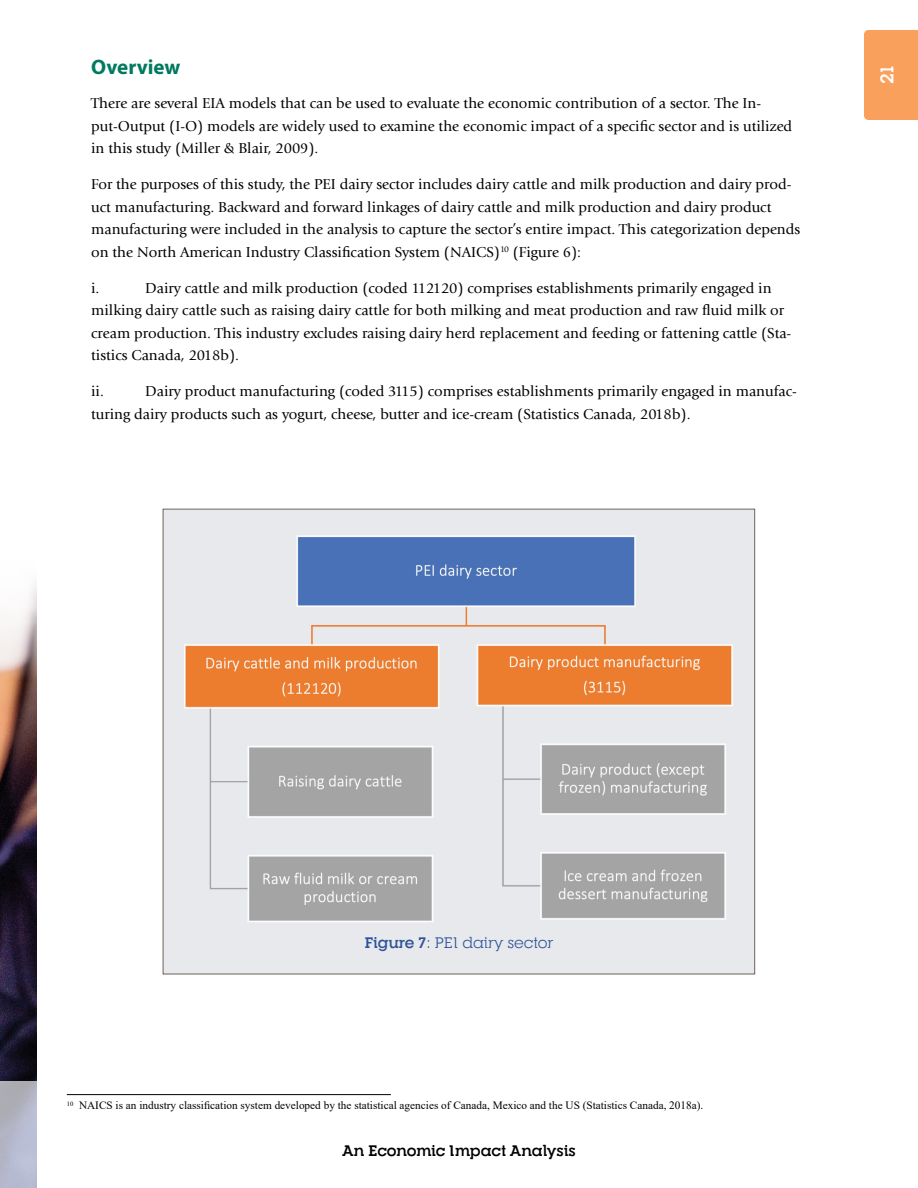
<style>
.page{position:relative;width:918px;height:1188px;background:#fff}
.page>*{position:absolute;margin:0;border:0;box-sizing:border-box;transform-origin:0 0}
.t1{font:700 21px "Myriad Pro";color:#007960}
.t2{font:700 18px "RNS Camelia";color:#fff}
.t3{font:15px/22.5px "Giovanni Std";color:#000}
.t4{font:700 15px "RNS Camelia";letter-spacing:-.01em;color:#000}
.t5{font:15px "RNS Camelia";color:#2f5497}
.t6{font:11.25px "Times New Roman";color:#000}
.s1{font-weight:700}
</style>
<div class="page">
<img style="left:0;top:584px;width:37px;height:497px">
<svg style="left:0;top:1081px;width:37px;height:107px;background:#b4b7c8"></svg>
<div style="left:864px;top:30px;width:54px;height:90px;background:#f9a15c"></div>
<div style="left:163px;top:509px;width:592px;height:465px;background:#e7e9ed;border:1px solid #6f625a"></div>
<img style="left:162px;top:535px;width:594px;height:388px">
<hr style="left:67px;top:1094px;width:324px;height:1px;background:#000">
<h1 class="t1" style="left:91px;top:53px;width:91px">Overview</h1>
<p class="t3" style="left:91px;top:92px;width:703px">There are several EIA models that can be used to evaluate the economic contribution of a sector. The In&shy;put-Output (I-O) models are widely used to examine the economic impact of a specific sector and is utilized in this study (Miller &amp; Blair, 2009).</p>
<p class="t3" style="left:91px;top:173px;width:711px">For the purposes of this study, the PEI dairy sector includes dairy cattle and milk production and dairy prod&shy;uct manufacturing. Backward and forward linkages of dairy cattle and milk production and dairy product manufacturing were included in the analysis to capture the sector’s entire impact. This categorization depends on the North American Industry Classification System (NAICS)<sup>10</sup> (Figure 6):</p>
<p class="t3" style="left:91px;top:277px;width:10px">i.</p>
<p class="t3" style="left:91px;top:277px;width:702px;text-indent:54px">Dairy cattle and milk production (coded 112120) comprises establishments primarily engaged in milking dairy cattle such as raising dairy cattle for both milking and meat production and raw fluid milk or cream production. This industry excludes raising dairy herd replacement and feeding or fattening cattle (Sta&shy;tistics Canada, 2018b).</p>
<p class="t3" style="left:91px;top:380px;width:14px">ii.</p>
<p class="t3" style="left:91px;top:380px;width:707px;text-indent:54px">Dairy product manufacturing (coded 3115) comprises establishments primarily engaged in manufac&shy;turing dairy products such as yogurt, cheese, butter and ice-cream (Statistics Canada, 2018b).</p>
<p class="t2" style="left:876px;top:84px;width:19px;rotate:-90deg">21</p>
<p class="t5" style="left:365px;top:934px;width:190px"><span class="s1">Figure 7</span>: PEI dairy sector</p>
<p class="t6" style="left:67px;top:1098px;width:638px"><sup>10</sup> NAICS is an industry classification system developed by the statistical agencies of Canada, Mexico and the US (Statistics Canada, 2018a).</p>
<p class="t4" style="left:342px;top:1142px;width:235px">An Economic Impact Analysis</p>
</div>
